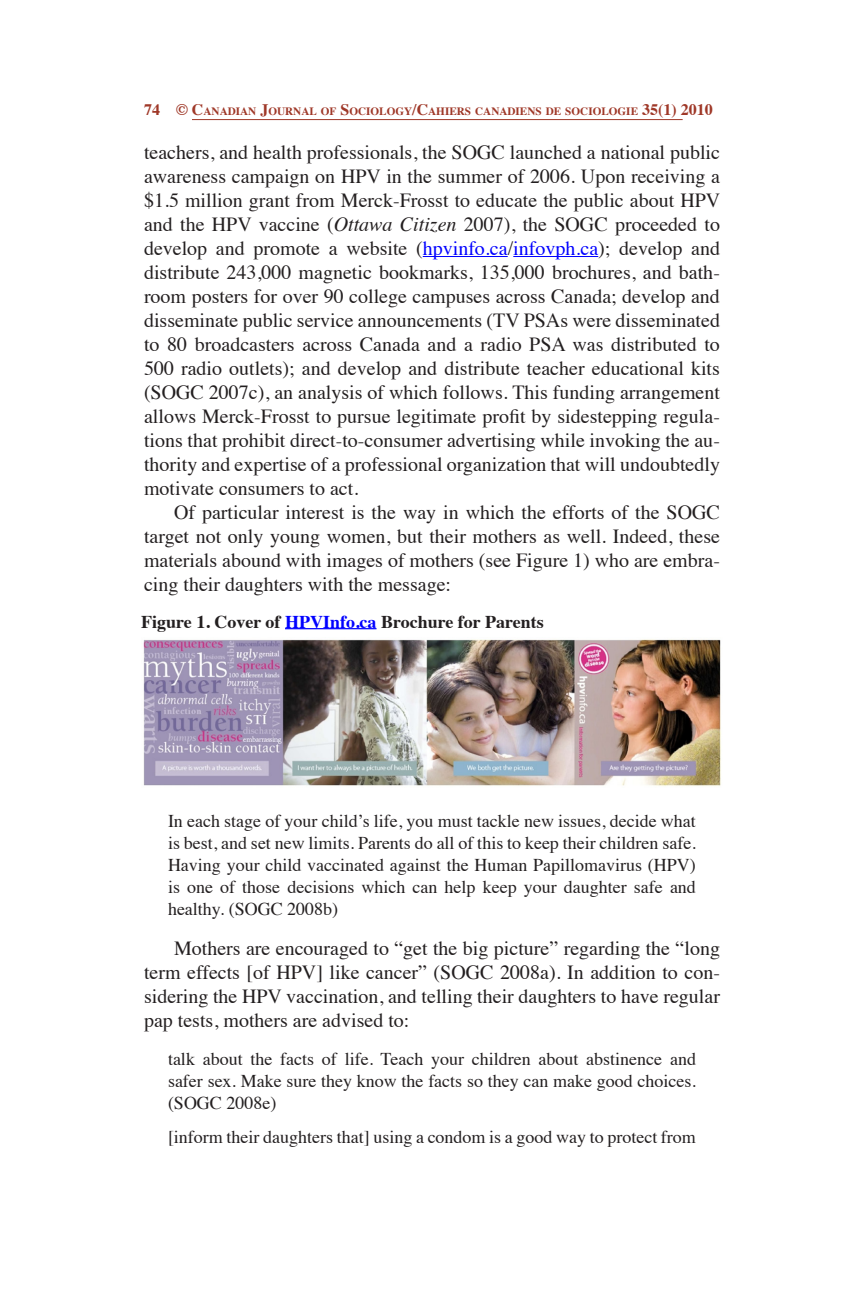
<style>
.page{position:relative;width:864px;height:1296px;background:#fff}
.page>*{position:absolute;margin:0;border:0;box-sizing:border-box;transform-origin:0 0}
.t1{font:20px/24px "Times";color:#231f20;text-align:justify}
.Block_Quote{font:18px/22px "Times";color:#231f20;text-align:justify}
.TableHeading{font:700 18px "Times";color:#231f20}
.t2{font:700 11.2px "Times";color:#9f3828}
.s1{font-size:16px}
.s2{font-style:italic}
.s3{color:#00f}
</style>
<div class="page">
<hr style="left:192px;top:119px;width:491px;height:1px;background:#9f3828">
<hr style="left:423px;top:256px;width:85px;height:1px;background:#00f">
<hr style="left:513px;top:256px;width:85px;height:1px;background:#00f">
<img style="left:143px;top:639px;width:578px;height:147px">
<hr style="left:285px;top:628px;width:92px;height:1px;background:#00f">
<p class="t2" style="left:144px;top:101px;width:570px"><span class="s1">74 © C</span>ANADIAN <span class="s1">J</span>OURNAL OF <span class="s1">S</span>OCIOLOGY<span class="s1">/C</span>AHIERS CANADIENS DE SOCIOLOGIE <span class="s1">35(1) 2010</span></p>
<p class="t1" style="left:144px;top:139px;width:578px">teachers, and health professionals, the SOGC launched a national public awareness campaign on HPV in the summer of 2006. Upon receiving a $1.5 million grant from Merck-Frosst to educate the public about HPV and the HPV vaccine (<span class="s2">Ottawa Citizen</span> 2007), the SOGC proceeded to develop and promote a website (<span class="s3">hpvinfo.ca</span>/<span class="s3">infovph.ca</span>); develop and distribute 243,000 magnetic bookmarks, 135,000 brochures, and bath&shy;room posters for over 90 college campuses across Canada; develop and disseminate public service announcements (TV PSAs were disseminated to 80 broadcasters across Canada and a radio PSA was distributed to 500 radio outlets); and develop and distribute teacher educational kits (SOGC 2007c), an analysis of which follows. This funding arrangement allows Merck-Frosst to pursue legitimate profit by sidestepping regula&shy;tions that prohibit direct-to-consumer advertising while invoking the au&shy;thority and expertise of a professional organization that will undoubtedly motivate consumers to act.</p>
<p class="t1" style="left:144px;top:499px;width:578px;text-indent:30px">Of particular interest is the way in which the efforts of the SOGC target not only young women, but their mothers as well. Indeed, these materials abound with images of mothers (see Figure 1) who are embra&shy;cing their daughters with the message:</p>
<p class="TableHeading" style="left:141px;top:604px;width:404px">Figure 1. Cover of <span class="s3">HPVInfo.ca</span> Brochure for Parents</p>
<p class="Block_Quote" style="left:168px;top:808px;width:529px">In each stage of your child’s life, you must tackle new issues, decide what is best, and set new limits. Parents do all of this to keep their children safe.<br>Having your child vaccinated against the Human Papillomavirus (HPV) is one of those decisions which can help keep your daughter safe and healthy. (SOGC 2008b)</p>
<p class="t1" style="left:144px;top:935px;width:578px;text-indent:30px">Mothers are encouraged to “get the big picture” regarding the “long term effects [of HPV] like cancer” (SOGC 2008a). In addition to con&shy;sidering the HPV vaccination, and telling their daughters to have regular pap tests, mothers are advised to:</p>
<p class="Block_Quote" style="left:168px;top:1046px;width:530px">talk about the facts of life. Teach your children about abstinence and safer sex. Make sure they know the facts so they can make good choices. (SOGC 2008e)</p>
<p class="Block_Quote" style="left:168px;top:1124px;width:529px">[inform their daughters that] using a condom is a good way to protect from</p>
</div>
